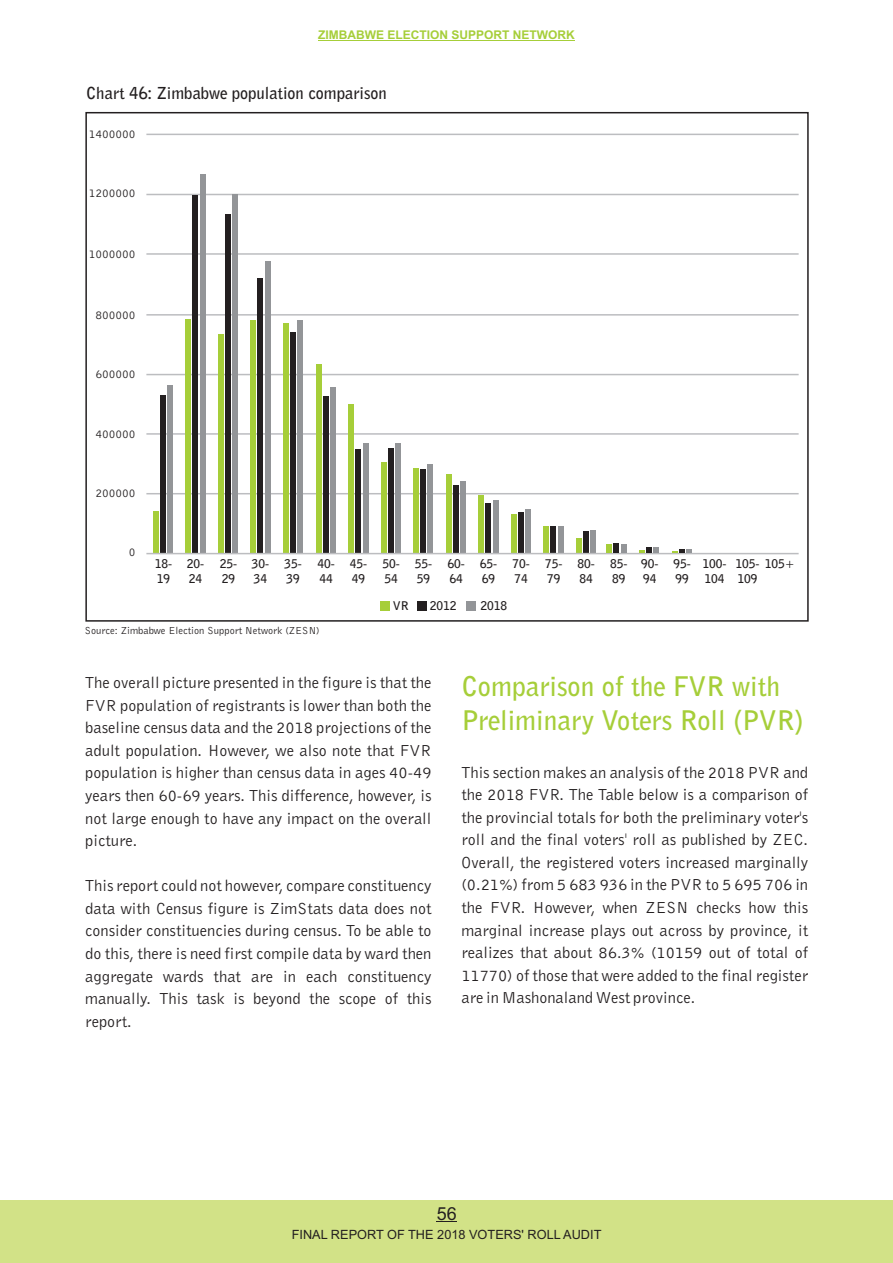
<style>
.page{position:relative;width:893px;height:1263px;background:#fff}
.page>*{position:absolute;margin:0;border:0;box-sizing:border-box;transform-origin:0 0}
.t1{font:700 27px/34px "Bell Gothic BT";color:#a6ce39}
.t2{font:18px "Arial";color:#231f20}
.t3{font:16.5px/22.5px "Bell Gothic BT";color:#231f20;text-align:justify}
.t4{font:700 16.5px "Bell Gothic BT";color:#231f20}
.t5{font:12.75px "Arial";color:#231f20}
.t6{font:700 12px/15.1px "Bell Gothic BT";color:#231f20}
.t7{font:12px "Bell Gothic BT";color:#231f20}
.t8{font:700 12px "Arial";color:#a6ce39}
.t9{font:10.5px "Bell Gothic BT";color:#231f20}
</style>
<div class="page">
<hr style="left:146px;top:194px;width:653px;height:1px;background:#bcbdc0">
<hr style="left:146px;top:433px;width:653px;height:2px;background:#bcbdc0">
<hr style="left:146px;top:374px;width:653px;height:1px;background:#bcbdc0">
<hr style="left:146px;top:314px;width:653px;height:2px;background:#bcbdc0">
<hr style="left:146px;top:493px;width:653px;height:1px;background:#bcbdc0">
<hr style="left:146px;top:253px;width:653px;height:2px;background:#bcbdc0">
<div style="left:153px;top:511px;width:6px;height:42px;background:#a6ce39"></div>
<div style="left:161px;top:395px;width:5px;height:158px;background:#231f20"></div>
<div style="left:168px;top:386px;width:5px;height:167px;background:#939598"></div>
<div style="left:186px;top:320px;width:5px;height:233px;background:#a6ce39"></div>
<div style="left:193px;top:196px;width:5px;height:357px;background:#231f20"></div>
<div style="left:200px;top:174px;width:5px;height:379px;background:#939598"></div>
<div style="left:218px;top:335px;width:6px;height:218px;background:#a6ce39"></div>
<div style="left:225px;top:215px;width:6px;height:338px;background:#231f20"></div>
<div style="left:233px;top:194px;width:5px;height:359px;background:#939598"></div>
<div style="left:251px;top:320px;width:5px;height:233px;background:#a6ce39"></div>
<div style="left:258px;top:278px;width:5px;height:275px;background:#231f20"></div>
<div style="left:265px;top:262px;width:5px;height:291px;background:#939598"></div>
<div style="left:283px;top:324px;width:6px;height:229px;background:#a6ce39"></div>
<div style="left:290px;top:333px;width:6px;height:220px;background:#231f20"></div>
<div style="left:298px;top:320px;width:5px;height:233px;background:#939598"></div>
<div style="left:316px;top:365px;width:5px;height:188px;background:#a6ce39"></div>
<div style="left:323px;top:396px;width:5px;height:157px;background:#231f20"></div>
<div style="left:330px;top:387px;width:6px;height:166px;background:#939598"></div>
<div style="left:349px;top:404px;width:5px;height:149px;background:#a6ce39"></div>
<div style="left:356px;top:450px;width:5px;height:103px;background:#231f20"></div>
<div style="left:363px;top:443px;width:5px;height:110px;background:#939598"></div>
<div style="left:381px;top:462px;width:5px;height:91px;background:#a6ce39"></div>
<div style="left:388px;top:448px;width:5px;height:105px;background:#231f20"></div>
<div style="left:395px;top:443px;width:6px;height:110px;background:#939598"></div>
<div style="left:413px;top:468px;width:6px;height:85px;background:#a6ce39"></div>
<div style="left:421px;top:469px;width:5px;height:84px;background:#231f20"></div>
<div style="left:428px;top:464px;width:5px;height:89px;background:#939598"></div>
<div style="left:446px;top:474px;width:5px;height:79px;background:#a6ce39"></div>
<div style="left:453px;top:485px;width:6px;height:68px;background:#231f20"></div>
<div style="left:461px;top:481px;width:5px;height:72px;background:#939598"></div>
<div style="left:479px;top:496px;width:5px;height:57px;background:#a6ce39"></div>
<div style="left:486px;top:504px;width:5px;height:49px;background:#231f20"></div>
<div style="left:493px;top:500px;width:5px;height:53px;background:#939598"></div>
<div style="left:511px;top:515px;width:5px;height:38px;background:#a6ce39"></div>
<div style="left:518px;top:512px;width:6px;height:41px;background:#231f20"></div>
<div style="left:526px;top:510px;width:5px;height:43px;background:#939598"></div>
<div style="left:544px;top:527px;width:5px;height:26px;background:#a6ce39"></div>
<div style="left:551px;top:526px;width:5px;height:27px;background:#231f20"></div>
<div style="left:558px;top:526px;width:5px;height:27px;background:#939598"></div>
<div style="left:576px;top:538px;width:5px;height:15px;background:#a6ce39"></div>
<div style="left:583px;top:531px;width:6px;height:22px;background:#231f20"></div>
<div style="left:590px;top:531px;width:6px;height:22px;background:#939598"></div>
<div style="left:380px;top:601px;width:9px;height:10px;background:#a6ce39"></div>
<div style="left:417px;top:601px;width:9px;height:10px;background:#231f20"></div>
<div style="left:466px;top:601px;width:10px;height:10px;background:#939598"></div>
<hr style="left:146px;top:553px;width:653px;height:1px;background:#bcbdc0">
<div style="left:607px;top:544px;width:5px;height:9px;background:#a6ce39"></div>
<div style="left:614px;top:544px;width:5px;height:9px;background:#231f20"></div>
<div style="left:621px;top:544px;width:5px;height:9px;background:#939598"></div>
<svg style="left:639px;top:547px;width:20px;height:6px"></svg>
<svg style="left:672px;top:549px;width:20px;height:4px"></svg>
<hr style="left:146px;top:134px;width:653px;height:1px;background:#bcbdc0">
<div style="left:0;top:1200px;width:893px;height:63px;background:#d2e287"></div>
<svg style="left:437px;top:1221px;width:20px;height:1px"></svg>
<hr style="left:318px;top:40px;width:257px;height:1px;background:#a6ce39">
<p class="t8" style="left:318px;top:31px;width:258px">ZIMBABWE ELECTION SUPPORT NETWORK</p>
<p class="t4" style="left:86px;top:87px;width:302px">Chart 46: Zimbabwe population comparison</p>
<p class="t7" style="left:89px;top:129px;width:48px">1400000</p>
<p class="t7" style="left:89px;top:188px;width:48px">1200000</p>
<p class="t7" style="left:89px;top:249px;width:48px">1000000</p>
<p class="t7" style="left:96px;top:309px;width:42px">800000</p>
<p class="t7" style="left:96px;top:369px;width:42px">600000</p>
<p class="t7" style="left:96px;top:428px;width:42px">400000</p>
<p class="t7" style="left:96px;top:488px;width:42px">200000</p>
<p class="t7" style="left:129px;top:547px;width:8px">0</p>
<p class="t6" style="left:155px;top:557px;width:19px">18-<br>19</p>
<p class="t6" style="left:187px;top:557px;width:19px">20-<br>24</p>
<p class="t6" style="left:220px;top:557px;width:19px">25-<br>29</p>
<p class="t6" style="left:252px;top:557px;width:19px">30-<br>34</p>
<p class="t6" style="left:285px;top:557px;width:19px">35-<br>39</p>
<p class="t6" style="left:317px;top:557px;width:19px">40-<br>44</p>
<p class="t6" style="left:350px;top:557px;width:19px">45-<br>49</p>
<p class="t6" style="left:382px;top:557px;width:19px">50-<br>54</p>
<p class="t6" style="left:415px;top:557px;width:19px">55-<br>59</p>
<p class="t6" style="left:448px;top:557px;width:19px">60-<br>64</p>
<p class="t6" style="left:480px;top:557px;width:19px">65-<br>69</p>
<p class="t6" style="left:513px;top:557px;width:19px">70-<br>74</p>
<p class="t6" style="left:545px;top:557px;width:19px">75-<br>79</p>
<p class="t6" style="left:577px;top:557px;width:19px">80-<br>84</p>
<p class="t6" style="left:610px;top:557px;width:19px">85-<br>89</p>
<p class="t6" style="left:641px;top:557px;width:19px">90-<br>94</p>
<p class="t6" style="left:674px;top:557px;width:19px">95-<br>99</p>
<p class="t6" style="left:702px;top:557px;width:26px">100-<br>104</p>
<p class="t6" style="left:735px;top:557px;width:26px">105-<br>109</p>
<p class="t6" style="left:765px;top:557px;width:32px">105+</p>
<p class="t6" style="left:393px;top:599px;width:18px">VR</p>
<p class="t6" style="left:430px;top:599px;width:28px">2012</p>
<p class="t6" style="left:481px;top:599px;width:28px">2018</p>
<p class="t9" style="left:85px;top:626px;width:237px">Source: Zimbabwe Election Support Network (ZESN)</p>
<p class="t3" style="left:85px;top:673px;width:348px">The overall picture presented in the figure is that the FVR population of registrants is lower than both the baseline census data and the 2018 projections of the adult population. However, we also note that FVR population is higher than census data in ages 40-49 years then 60-69 years. This difference, however, is not large enough to have any impact on the overall picture.</p>
<p class="t3" style="left:85px;top:876px;width:348px">This report could not however, compare constituency data with Census figure is ZimStats data does not consider constituencies during census. To be able to do this, there is need first compile data by ward then aggregate wards that are in each constituency manually. This task is beyond the scope of this report.</p>
<h1 class="t1" style="left:461px;top:672px;width:344px">Comparison of the FVR with<br>Preliminary Voters Roll (PVR)</h1>
<p class="t3" style="left:461px;top:762px;width:348px">This section makes an analysis of the 2018 PVR and the 2018 FVR. The Table below is a comparison of the provincial totals for both the preliminary voter's roll and the final voters' roll as published by ZEC.<br>Overall, the registered voters increased marginally (0.21%) from 5 683 936 in the PVR to 5 695 706 in the FVR. However, when ZESN checks how this marginal increase plays out across by province, it realizes that about 86.3% (10159 out of total of 11770) of those that were added to the final register are in Mashonaland West province.</p>
<p class="t2" style="left:437px;top:1207px;width:22px">56</p>
<p class="t5" style="left:292px;top:1229px;width:311px">FINAL REPORT OF THE 2018 VOTERS' ROLL AUDIT</p>
</div>
